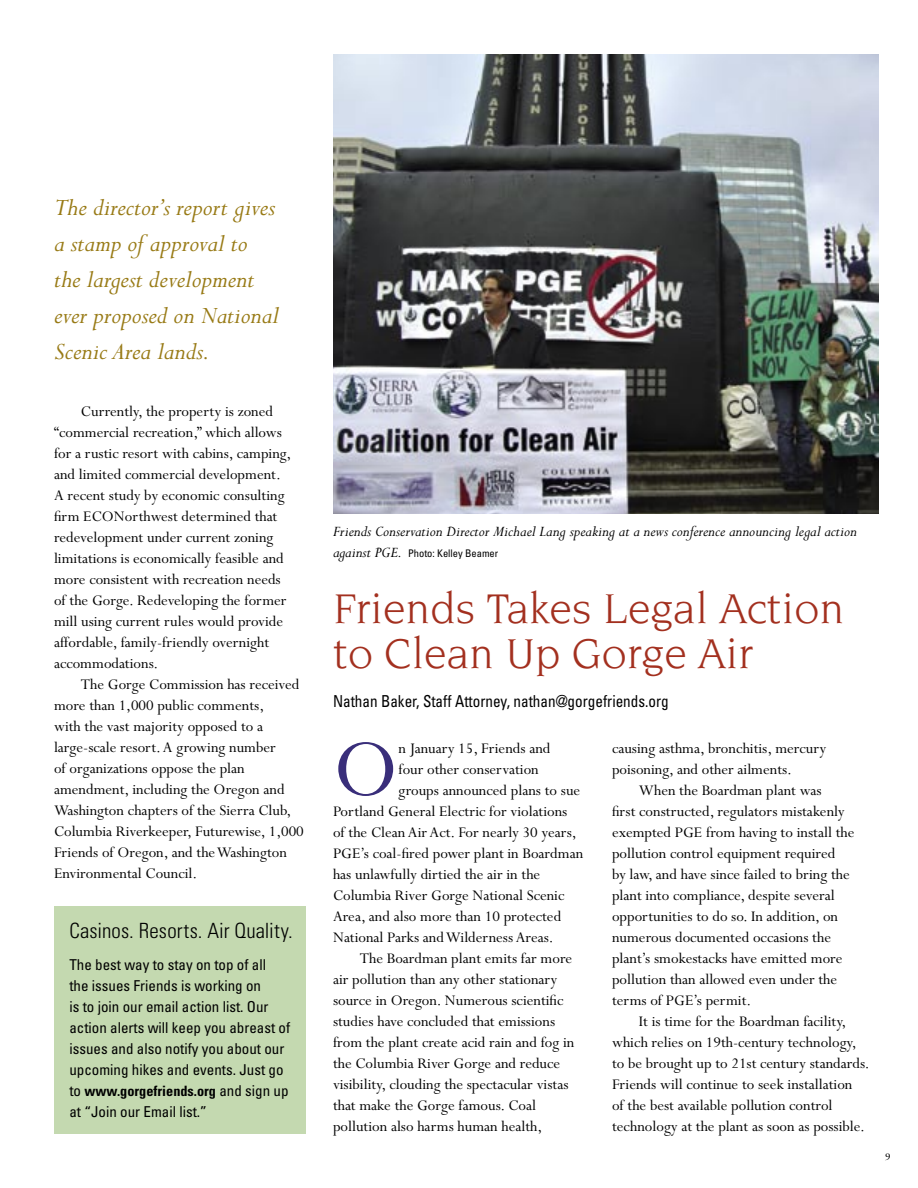
<style>
.page{position:relative;width:918px;height:1188px;background:#fff}
.page>*{position:absolute;margin:0;border:0;box-sizing:border-box;transform-origin:0 0}
.body_text_lead_para{font:89.85px "Perpetua";color:#392e7a}
.headline_1{font:45px/45px "Novarese";color:#a3301f}
.pull_quote{font:italic 27px/36px "Perpetua";color:#987a15}
.headline_2{font:300 condensed 21px "Univers";letter-spacing:.01em;color:#000}
.body_text{font:16.5px/21px "Perpetua";color:#000}
.body_text_lead_para-2{font:16.5px "Perpetua";color:#000}
.t1{font:italic 16.5px "Perpetua";color:#000}
.t2{font:condensed 16.5px "Univers";color:#000;scale:.92 1}
.headline_2-2{font:condensed 15px/21px "Univers";color:#000}
.headline_2-3{font:700 condensed 14.25px "Univers";color:#000}
.gifts{font:13.5px "Perpetua SC";color:#000}
.t3{font:condensed 10.5px "Univers";color:#000}
.s1{font-weight:400;font-size:15px}
.s2{font-family:"Perpetua";font-style:italic;font-stretch:normal;font-size:16.5px}
</style>
<div class="page">
<div style="left:54px;top:906px;width:252px;height:228px;background:#c4d9b0"></div>
<img style="left:333px;top:54px;width:545px;height:460px">
<p class="pull_quote" style="left:54px;top:191px;width:227px">The director’s report gives a stamp of approval to the largest development ever proposed on National<br>Scenic Area lands.</p>
<p class="body_text" style="left:54px;top:402px;width:239px;text-indent:27px">Currently, the property is zoned “commercial recreation,” which allows for a rustic resort with cabins, camping, and limited commercial development.<br>A recent study by economic consulting firm ECONorthwest determined that redevelopment under current zoning limitations is economically feasible and more consistent with recreation needs of the Gorge. Redeveloping the former mill using current rules would provide affordable, family-friendly overnight accommodations.</p>
<p class="body_text" style="left:54px;top:675px;width:251px;text-indent:27px">The Gorge Commission has received more than 1,000 public comments,<br>with the vast majority opposed to a large-scale resort. A growing number<br>of organizations oppose the plan amendment, including the Oregon and Washington chapters of the Sierra Club, Columbia Riverkeeper, Futurewise, 1,000<br>Friends of Oregon, and the Washington Environmental Council.</p>
<p class="headline_2" style="left:69px;top:918px;width:225px">Casinos. Resorts. Air Quality.</p>
<p class="headline_2-2" style="left:69px;top:953px;width:222px">The best way to stay on top of all<br>the issues Friends is working on<br>is to join our email action list. Our action alerts will keep you abreast of issues and also notify you about our upcoming hikes and events. Just go</p>
<p class="headline_2-3" style="left:69px;top:1082px;width:221px"><span class="s1">to</span> www.gorgefriends.org <span class="s1">and sign up</span></p>
<p class="headline_2-2" style="left:69px;top:1100px;width:139px">at “Join our Email list.”</p>
<p class="t1" style="left:333px;top:523px;width:526px">Friends Conservation Director Michael Lang speaking at a news conference announcing legal action</p>
<p class="t3" style="left:333px;top:546px;width:167px"><span class="s2">against PGE.</span> Photo: Kelley Beamer</p>
<p class="headline_1" style="left:333px;top:586px;width:513px">Friends Takes Legal Action to Clean Up Gorge Air</p>
<p class="t2" style="left:333px;top:690px;width:367px">Nathan Baker, Staff Attorney, nathan@gorgefriends.org</p>
<p class="body_text_lead_para" style="left:333px;top:722px;width:67px">O</p>
<p class="body_text_lead_para-2" style="left:398px;top:739px;width:154px">n January 15, Friends and</p>
<p class="body_text_lead_para-2" style="left:398px;top:760px;width:142px">four other conservation</p>
<p class="body_text_lead_para-2" style="left:398px;top:781px;width:183px">groups announced plans to sue</p>
<p class="body_text_lead_para-2" style="left:333px;top:802px;width:236px">Portland General Electric for violations</p>
<p class="body_text_lead_para-2" style="left:333px;top:823px;width:245px">of the Clean Air Act. For nearly 30 years,</p>
<p class="body_text_lead_para-2" style="left:333px;top:844px;width:252px">PGE’s coal-fired power plant in Boardman</p>
<p class="body_text_lead_para-2" style="left:333px;top:865px;width:209px">has unlawfully dirtied the air in the</p>
<p class="body_text_lead_para-2" style="left:333px;top:886px;width:233px">Columbia River Gorge National Scenic</p>
<p class="body_text_lead_para-2" style="left:333px;top:907px;width:230px">Area, and also more than 10 protected</p>
<p class="body_text_lead_para-2" style="left:333px;top:928px;width:222px">National Parks and Wilderness Areas.</p>
<p class="body_text" style="left:333px;top:948px;width:243px;text-indent:27px">The Boardman plant emits far more air pollution than any other stationary source in Oregon. Numerous scientific studies have concluded that emissions from the plant create acid rain and fog in the Columbia River Gorge and reduce visibility, clouding the spectacular vistas that make the Gorge famous. Coal pollution also harms human health,</p>
<p class="body_text" style="left:612px;top:738px;width:216px">causing asthma, bronchitis, mercury poisoning, and other ailments.</p>
<p class="body_text" style="left:612px;top:780px;width:244px;text-indent:27px">When the Boardman plant was<br>first constructed, regulators mistakenly exempted PGE from having to install the pollution control equipment required<br>by law, and have since failed to bring the plant into compliance, despite several opportunities to do so. In addition, on numerous documented occasions the</p>
<p class="body_text" style="left:612px;top:948px;width:232px">plant’s smokestacks have emitted more pollution than allowed even under the</p>
<p class="body_text" style="left:612px;top:990px;width:141px">terms of PGE’s permit.</p>
<p class="body_text" style="left:612px;top:1011px;width:259px;text-indent:27px">It is time for the Boardman facility, which relies on 19th-century technology, to be brought up to 21st century standards.<br>Friends will continue to seek installation<br>of the best available pollution control technology at the plant as soon as possible.</p>
<p class="gifts" style="left:885px;top:1147px;width:8px">9</p>
</div>
